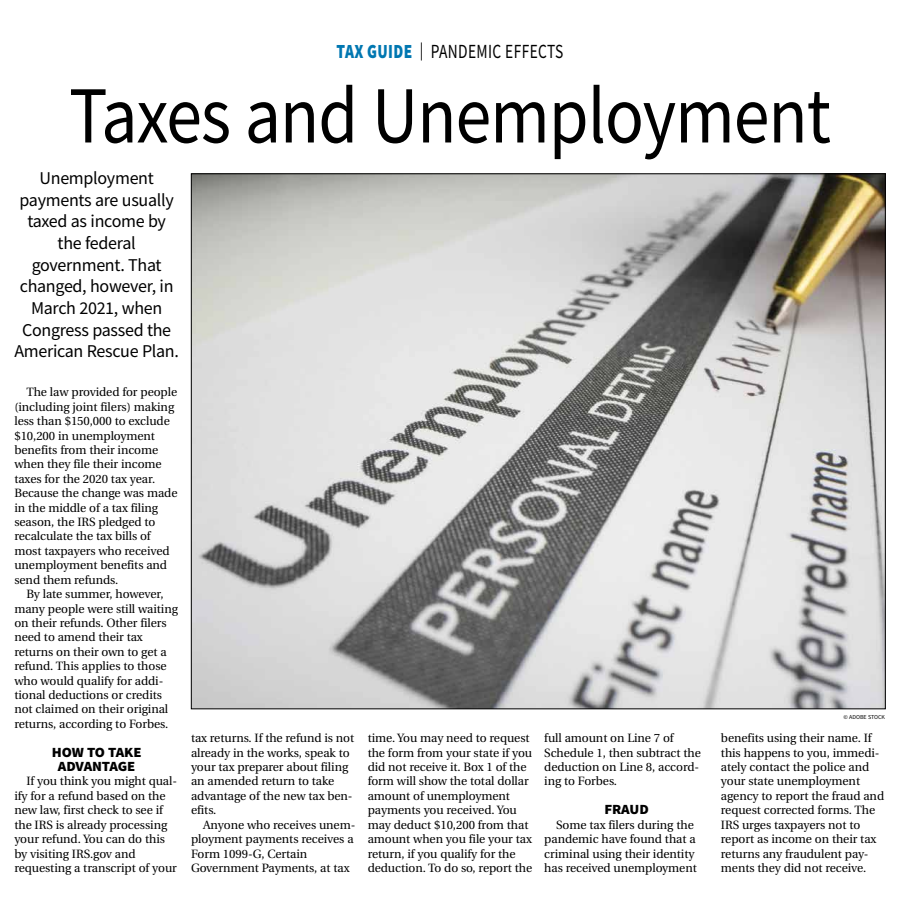
<style>
.page{position:relative;width:900px;height:908px;background:#fff}
.page>*{position:absolute;margin:0;border:0;box-sizing:border-box;transform-origin:0 0}
.t1{font:81px "Source Sans Pro";letter-spacing:-.015em;color:#000;scale:.89 1}
.t2{font:20px "Source Sans Pro";letter-spacing:.025em;color:#000;scale:.77 1}
.t3{font:18px/21.6px "Source Sans Pro";letter-spacing:-.015em;color:#000;text-align:center}
.t4{font:900 14px/14.4px "Source Sans Pro";letter-spacing:-.005em;color:#000;text-align:center;scale:1.05 1}
.t5{font:12px/14.4px "Utopia";letter-spacing:-.005em;color:#000}
.t6{font:6px "Source Sans Pro";color:#000}
.s1{font-weight:900;color:#0077b1}
.s2{font-size:18px}
</style>
<div class="page">
<img style="left:193px;top:175px;width:691px;height:531px">
<h2 class="t2" style="left:337px;top:39px;width:296px"><span class="s1">TAX GUIDE</span> <span class="s2">|</span> PANDEMIC EFFECTS</h2>
<h1 class="t1" style="left:69px;top:64px;width:858px">Taxes and Unemployment</h1>
<h3 class="t3" style="left:14px;top:167px;width:166px">Unemployment payments are usually taxed as income by the federal government. That changed, however, in<br>March 2021, when<br>Congress passed the<br>American Rescue Plan.</h3>
<p class="t5" style="left:14px;top:385px;width:165px;text-indent:12px">The law provided for people (including joint filers) making less than $150,000 to exclude $10,200 in unemployment benefits from their income when they file their income taxes for the 2020 tax year.<br>Because the change was made in the middle of a tax filing season, the IRS pledged to recalculate the tax bills of most taxpayers who received unemployment benefits and send them refunds.</p>
<p class="t5" style="left:14px;top:587px;width:165px;text-indent:12px">By late summer, however, many people were still waiting on their refunds. Other filers need to amend their tax returns on their own to get a refund. This applies to those who would qualify for addi&shy;tional deductions or credits not claimed on their original returns, according to Forbes.</p>
<p class="t4" style="left:52px;top:744px;width:87px">HOW TO TAKE<br>ADVANTAGE</p>
<p class="t5" style="left:14px;top:774px;width:164px;text-indent:12px">If you think you might qual&shy;ify for a refund based on the new law, first check to see if the IRS is already processing your refund. You can do this by visiting IRS.gov and requesting a transcript of your</p>
<p class="t5" style="left:191px;top:731px;width:165px">tax returns. If the refund is not already in the works, speak to your tax preparer about filing an amended return to take advantage of the new tax ben&shy;efits.</p>
<p class="t5" style="left:191px;top:817px;width:166px;text-indent:12px">Anyone who receives unem&shy;ployment payments receives a<br>Form 1099-G, Certain<br>Government Payments, at tax</p>
<p class="t5" style="left:368px;top:731px;width:166px">time. You may need to request the form from your state if you did not receive it. Box 1 of the form will show the total dollar amount of unemployment payments you received. You may deduct $10,200 from that amount when you file your tax return, if you qualify for the deduction. To do so, report the</p>
<p class="t5" style="left:544px;top:731px;width:158px">full amount on Line 7 of<br>Schedule 1, then subtract the deduction on Line 8, accord&shy;ing to Forbes.</p>
<p class="t4" style="left:604px;top:802px;width:44px">FRAUD</p>
<p class="t5" style="left:544px;top:817px;width:154px;text-indent:12px">Some tax filers during the pandemic have found that a criminal using their identity has received unemployment</p>
<p class="t6" style="left:844px;top:713px;width:43px">© ADOBE STOCK</p>
<p class="t5" style="left:721px;top:731px;width:165px">benefits using their name. If this happens to you, immedi&shy;ately contact the police and your state unemployment agency to report the fraud and request corrected forms. The<br>IRS urges taxpayers not to report as income on their tax returns any fraudulent pay&shy;ments they did not receive.</p>
</div>
